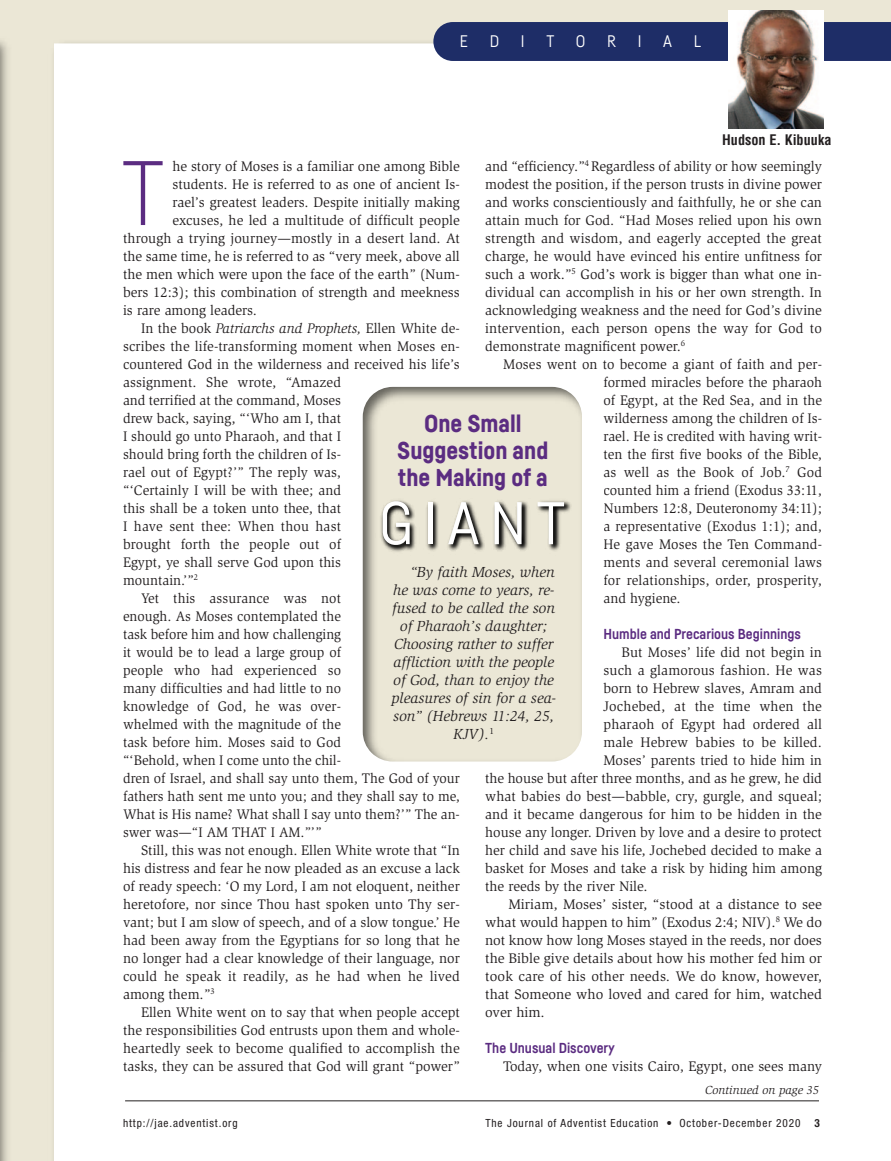
<style>
.page{position:relative;width:891px;height:1161px;background:#ebe7d6}
.page>*{position:absolute;margin:0;border:0;box-sizing:border-box;transform-origin:0 0}
.t1{font:300 90px "Fabrikat";color:#5b2c81}
.t2{font:58.95px "Fabrikat";letter-spacing:.18em;color:#fff}
.t3{font:900 24px "Fabrikat";color:#5b2c81}
.t4{font:16.5px "Fabrikat";color:#fff}
.t5{font:italic 15px "Slimbach Std";color:#231f20}
.t6{font:14.25px/18px "Slimbach Std";color:#231f20;text-align:justify}
.t7{font:14.25px/18px "Slimbach Std";color:#231f20;scale:.96 1}
.t8{font:700 14.25px "Fabrikat";color:#5b2c81}
.t9{font:700 condensed 14.25px "Helvetica";color:#231f20}
.t10{font:italic 12px "Slimbach Std";color:#231f20}
.t11{font:condensed 11.25px "Helvetica Neue";letter-spacing:.08em;color:#231f20}
.t12{font:700 condensed 11.25px "Helvetica Neue";color:#231f20}
.s1{font-style:italic}
</style>
<div class="page">
<img style="left:0;top:41px;width:8px;height:1120px">
<div style="left:54px;top:43px;width:837px;height:1118px;background:#fff"></div>
<div style="left:433px;top:22px;width:458px;height:39px;background:#1e2d67"></div>
<hr style="left:125px;top:1101px;width:694px;height:1px;background:#231f20">
<img style="left:728px;top:10px;width:96px;height:118px">
<div style="left:108px;top:1083px;width:363px;height:17px;background:#fff"></div>
<img style="left:347px;top:486px;width:256px;height:103px">
<p class="t4" style="left:460px;top:32px;width:10px">E</p>
<p class="t4" style="left:490px;top:32px;width:11px">D</p>
<p class="t4" style="left:521px;top:32px;width:5px">I</p>
<p class="t4" style="left:546px;top:32px;width:9px">T</p>
<p class="t4" style="left:576px;top:32px;width:11px">O</p>
<p class="t4" style="left:607px;top:32px;width:10px">R</p>
<p class="t4" style="left:638px;top:32px;width:5px">I</p>
<p class="t4" style="left:663px;top:32px;width:10px">A</p>
<p class="t4" style="left:694px;top:32px;width:9px">L</p>
<p class="t9" style="left:722px;top:135px;width:111px">Hudson E. Kibuuka</p>
<p class="t6" style="left:485px;top:158px;width:338px">and “efficiency.”<sup>4</sup> Regardless of ability or how seemingly modest the position, if the person trusts in divine power and works conscientiously and faithfully, he or she can attain much for God. “Had Moses relied upon his own strength and wisdom, and eagerly accepted the great charge, he would have evinced his entire unfitness for such a work.”<sup>5</sup> God’s work is bigger than what one in&shy;dividual can accomplish in his or her own strength. In acknowledging weakness and the need for God’s divine intervention, each person opens the way for God to demonstrate magnificent power.<sup>6</sup></p>
<p class="t6" style="left:604px;top:356px;width:220px;text-indent:-100px">Moses went on to become a giant of faith and per&shy;formed miracles before the pharaoh of Egypt, at the Red Sea, and in the wilderness among the children of Is&shy;rael. He is credited with having writ&shy;ten the first five books of the Bible, as well as the Book of Job.<sup>7</sup> God counted him a friend (Exodus 33:11, Numbers 12:8, Deuteronomy 34:11); a representative (Exodus 1:1); and, He gave Moses the Ten Command&shy;ments and several ceremonial laws for relationships, order, prosperity, and hygiene.</p>
<p class="t8" style="left:603px;top:628px;width:199px">Humble and Precarious Beginnings</p>
<p class="t6" style="left:621px;top:644px;width:202px">But Moses’ life did not begin in</p>
<p class="t6" style="left:603px;top:662px;width:220px">such a glamorous fashion. He was</p>
<p class="t6" style="left:603px;top:680px;width:220px">born to Hebrew slaves, Amram and</p>
<p class="t6" style="left:603px;top:698px;width:220px">Jochebed, at the time when the</p>
<p class="t6" style="left:603px;top:716px;width:220px">pharaoh of Egypt had ordered all</p>
<p class="t6" style="left:603px;top:734px;width:220px">male Hebrew babies to be killed.</p>
<p class="t6" style="left:603px;top:752px;width:220px">Moses’ parents tried to hide him in</p>
<p class="t6" style="left:485px;top:770px;width:338px">the house but after three months, and as he grew, he did</p>
<p class="t6" style="left:485px;top:788px;width:338px">what babies do best—babble, cry, gurgle, and squeal;</p>
<p class="t6" style="left:485px;top:806px;width:338px">and it became dangerous for him to be hidden in the</p>
<p class="t6" style="left:485px;top:824px;width:338px">house any longer. Driven by love and a desire to protect</p>
<p class="t6" style="left:485px;top:842px;width:338px">her child and save his life, Jochebed decided to make a</p>
<p class="t6" style="left:485px;top:860px;width:338px">basket for Moses and take a risk by hiding him among</p>
<p class="t6" style="left:485px;top:878px;width:164px">the reeds by the river Nile.</p>
<p class="t6" style="left:485px;top:896px;width:338px;text-indent:23px">Miriam, Moses’ sister, “stood at a distance to see what would happen to him” (Exodus 2:4; NIV).<sup>8</sup> We do not know how long Moses stayed in the reeds, nor does the Bible give details about how his mother fed him or took care of his other needs. We do know, however, that Someone who loved and cared for him, watched over him.</p>
<p class="t8" style="left:485px;top:1042px;width:131px">The Unusual Discovery</p>
<p class="t6" style="left:503px;top:1058px;width:320px">Today, when one visits Cairo, Egypt, one sees many</p>
<p class="t6" style="left:173px;top:158px;width:289px">he story of Moses is a familiar one among Bible</p>
<p class="t6" style="left:173px;top:176px;width:289px">students. He is referred to as one of ancient Is-</p>
<p class="t6" style="left:173px;top:194px;width:289px">rael’s greatest leaders. Despite initially making</p>
<p class="t6" style="left:173px;top:212px;width:289px">excuses, he led a multitude of difficult people</p>
<p class="t6" style="left:123px;top:230px;width:338px">through a trying journey—mostly in a desert land. At</p>
<p class="t6" style="left:123px;top:248px;width:338px">the same time, he is referred to as “very meek, above all</p>
<p class="t6" style="left:123px;top:266px;width:338px">the men which were upon the face of the earth” (Num-</p>
<p class="t6" style="left:123px;top:284px;width:338px">bers 12:3); this combination of strength and meekness</p>
<p class="t6" style="left:123px;top:302px;width:135px">is rare among leaders.</p>
<p class="t6" style="left:123px;top:320px;width:338px;text-align:left;text-indent:18px">In the book <span class="s1">Patriarchs and Prophets,</span> Ellen White de&shy;scribes the life-transforming moment when Moses en&shy;countered God in the wilderness and received his life’s assignment. She wrote, “Amazed<br>and terrified at the command, Moses<br>drew back, saying, “‘Who am I, that<br>I should go unto Pharaoh, and that I<br>should bring forth the children of Is-<br>rael out of Egypt?’” The reply was,<br>“‘Certainly I will be with thee; and<br>this shall be a token unto thee, that<br>I have sent thee: When thou hast<br>brought forth the people out of<br>Egypt, ye shall serve God upon this<br>mountain.’”<sup>2</sup></p>
<p class="t7" style="left:123px;top:590px;width:352px;text-indent:18px">Yet this assurance was not<br>enough. As Moses contemplated the<br>task before him and how challenging<br>it would be to lead a large group of<br>people who had experienced so<br>many difficulties and had little to no<br>knowledge of God, he was over-<br>whelmed with the magnitude of the<br>task before him. Moses said to God<br>“‘Behold, when I come unto the chil-<br>dren of Israel, and shall say unto them, The God of your fathers hath sent me unto you; and they shall say to me, What is His name? What shall I say unto them?’” The an&shy;swer was—“I AM THAT I AM.”’”</p>
<p class="t6" style="left:123px;top:842px;width:338px;text-indent:18px">Still, this was not enough. Ellen White wrote that “In his distress and fear he now pleaded as an excuse a lack of ready speech: ‘O my Lord, I am not eloquent, neither heretofore, nor since Thou hast spoken unto Thy ser&shy;vant; but I am slow of speech, and of a slow tongue.’ He had been away from the Egyptians for so long that he no longer had a clear knowledge of their language, nor could he speak it readily, as he had when he lived among them.”<sup>3</sup></p>
<p class="t6" style="left:123px;top:1004px;width:338px;text-indent:18px">Ellen White went on to say that when people accept the responsibilities God entrusts upon them and whole&shy;heartedly seek to become qualified to accomplish the tasks, they can be assured that God will grant “power”</p>
<p class="t1" style="left:122px;top:142px;width:44px">T</p>
<p class="t3" style="left:424px;top:410px;width:99px">One Small</p>
<p class="t3" style="left:397px;top:437px;width:153px">Suggestion and</p>
<p class="t3" style="left:398px;top:464px;width:151px">the Making of a</p>
<p class="t2" style="left:379px;top:490px;width:187px">GIANT</p>
<p class="t5" style="left:411px;top:566px;width:146px">“By faith Moses, when</p>
<p class="t5" style="left:393px;top:584px;width:163px">he was come to years, re-</p>
<p class="t5" style="left:392px;top:602px;width:165px">fused to be called the son</p>
<p class="t5" style="left:400px;top:620px;width:148px">of Pharaoh’s daughter;</p>
<p class="t5" style="left:394px;top:638px;width:161px">Choosing rather to suffer</p>
<p class="t5" style="left:393px;top:656px;width:162px">affliction with the people</p>
<p class="t5" style="left:394px;top:674px;width:162px">of God, than to enjoy the</p>
<p class="t5" style="left:392px;top:692px;width:166px">pleasures of sin for a sea-</p>
<p class="t5" style="left:393px;top:710px;width:162px">son” (Hebrews 11:24, 25,</p>
<p class="t5" style="left:454px;top:728px;width:42px">KJV).<sup>1</sup></p>
<p class="t10" style="left:705px;top:1085px;width:115px">Continued on page 35</p>
<p class="t11" style="left:123px;top:1119px;width:116px">http://jae.adventist.org</p>
<p class="t11" style="left:485px;top:1119px;width:317px">The Journal of Adventist Education • October-December 2020</p>
<p class="t11" style="left:479px;top:1119px;width:316px">The Journal of Adventist Education • October-December 2020</p>
<p class="t12" style="left:815px;top:1119px;width:7px">3</p>
</div>
